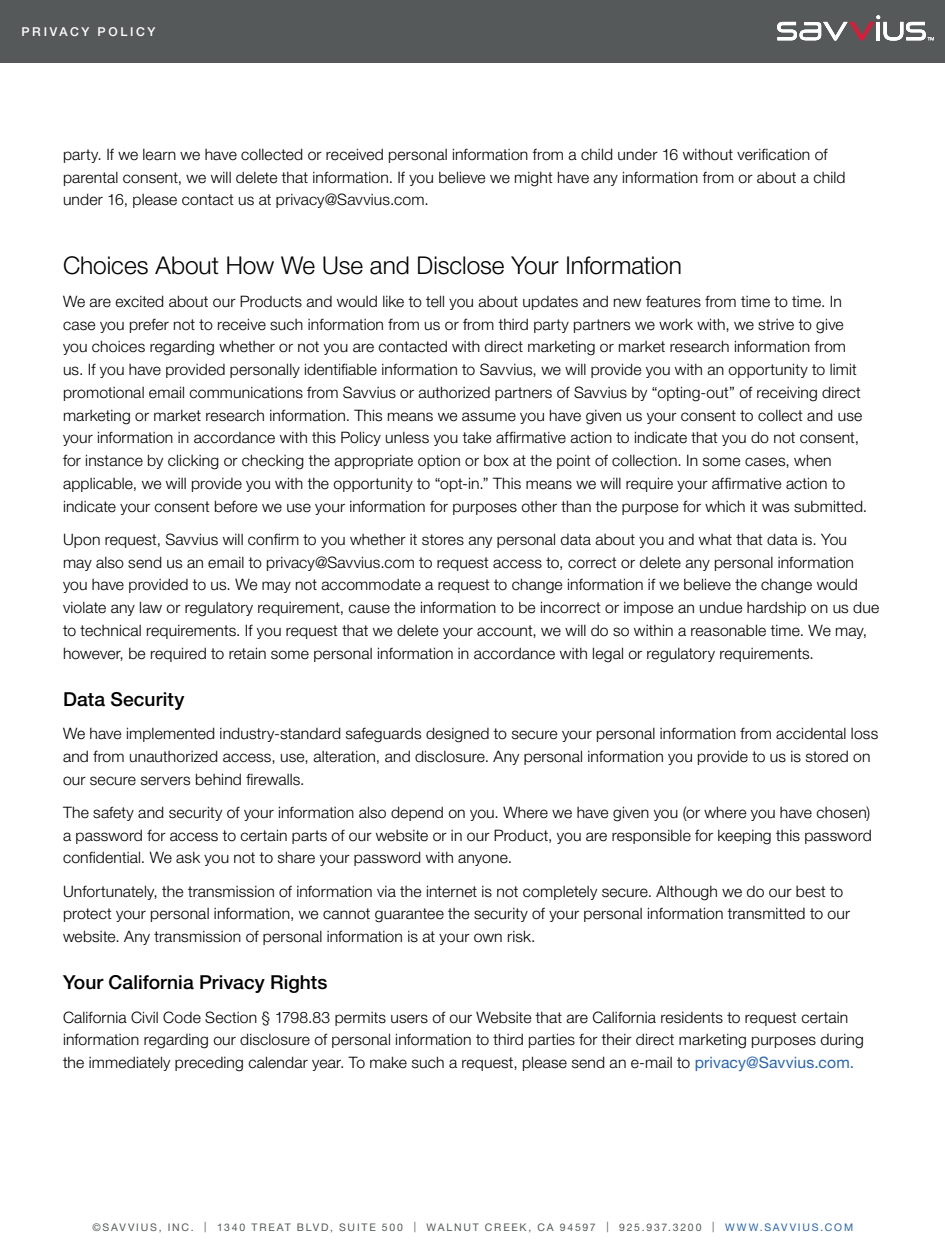
<style>
.page{position:relative;width:945px;height:1260px;background:#fff}
.page>*{position:absolute;margin:0;border:0;box-sizing:border-box;transform-origin:0 0}
.t1{font:300 24.5px "Helvetica Neue LT Std";letter-spacing:-.005em;color:#000}
.t2{font:500 19.25px "Helvetica Neue LT Std";letter-spacing:.005em;color:#000}
.t3{font:300 15.75px/22.8px "Helvetica Neue LT Std";letter-spacing:.01em;color:#000}
.t4{font:500 12.25px "Helvetica Neue LT Std";letter-spacing:.215em;color:#fff}
.t5{font:10.5px "Helvetica Neue LT Std";letter-spacing:.17em;color:#565959}
.s1{font-weight:400;color:#2865b0}
.s2{color:#2865b0}
</style>
<div class="page">
<div style="left:0;top:0;width:945px;height:63px;background:#565959"></div>
<svg style="left:777px;top:15px;width:157px;height:26px"></svg>
<p class="t4" style="left:22px;top:24px;width:135px">PRIVACY POLICY</p>
<p class="t3" style="left:63px;top:143px;width:784px">party. If we learn we have collected or received personal information from a child under 16 without verification of parental consent, we will delete that information. If you believe we might have any information from or about a child under 16, please contact us at privacy@Savvius.com.</p>
<h1 class="t1" style="left:63px;top:250px;width:620px">Choices About How We Use and Disclose Your Information</h1>
<p class="t3" style="left:63px;top:290px;width:806px">We are excited about our Products and would like to tell you about updates and new features from time to time. In case you prefer not to receive such information from us or from third party partners we work with, we strive to give you choices regarding whether or not you are contacted with direct marketing or market research information from us. If you have provided personally identifiable information to Savvius, we will provide you with an opportunity to limit promotional email communications from Savvius or authorized partners of Savvius by “opting-out” of receiving direct marketing or market research information. This means we assume you have given us your consent to collect and use your information in accordance with this Policy unless you take affirmative action to indicate that you do not consent, for instance by clicking or checking the appropriate option or box at the point of collection. In some cases, when applicable, we will provide you with the opportunity to “opt-in.” This means we will require your affirmative action to indicate your consent before we use your information for purposes other than the purpose for which it was submitted.</p>
<p class="t3" style="left:63px;top:528px;width:818px">Upon request, Savvius will confirm to you whether it stores any personal data about you and what that data is. You may also send us an email to privacy@Savvius.com to request access to, correct or delete any personal information you have provided to us. We may not accommodate a request to change information if we believe the change would violate any law or regulatory requirement, cause the information to be incorrect or impose an undue hardship on us due to technical requirements. If you request that we delete your account, we will do so within a reasonable time. We may, however, be required to retain some personal information in accordance with legal or regulatory requirements.</p>
<p class="t2" style="left:63px;top:688px;width:123px">Data Security</p>
<p class="t3" style="left:63px;top:722px;width:817px">We have implemented industry-standard safeguards designed to secure your personal information from accidental loss and from unauthorized access, use, alteration, and disclosure. Any personal information you provide to us is stored on our secure servers behind firewalls.</p>
<p class="t3" style="left:63px;top:801px;width:810px;text-align:justify">The safety and security of your information also depend on you. Where we have given you (or where you have chosen) a password for access to certain parts of our website or in our Product, you are responsible for keeping this password confidential. We ask you not to share your password with anyone.</p>
<p class="t3" style="left:63px;top:879px;width:789px">Unfortunately, the transmission of information via the internet is not completely secure. Although we do our best to protect your personal information, we cannot guarantee the security of your personal information transmitted to our website. Any transmission of personal information is at your own risk.</p>
<p class="t2" style="left:63px;top:971px;width:266px">Your California Privacy Rights</p>
<p class="t3" style="left:63px;top:1005px;width:802px">California Civil Code Section § 1798.83 permits users of our Website that are California residents to request certain information regarding our disclosure of personal information to third parties for their direct marketing purposes during the immediately preceding calendar year. To make such a request, please send an e-mail to <span class="s1">privacy@Savvius.com.</span></p>
<p class="t5" style="left:92px;top:1221px;width:762px">©SAVVIUS, INC. | 1340 TREAT BLVD, SUITE 500 | WALNUT CREEK, CA 94597 | 925.937.3200 | <span class="s2">WWW.SAVVIUS.COM</span></p>
</div>
